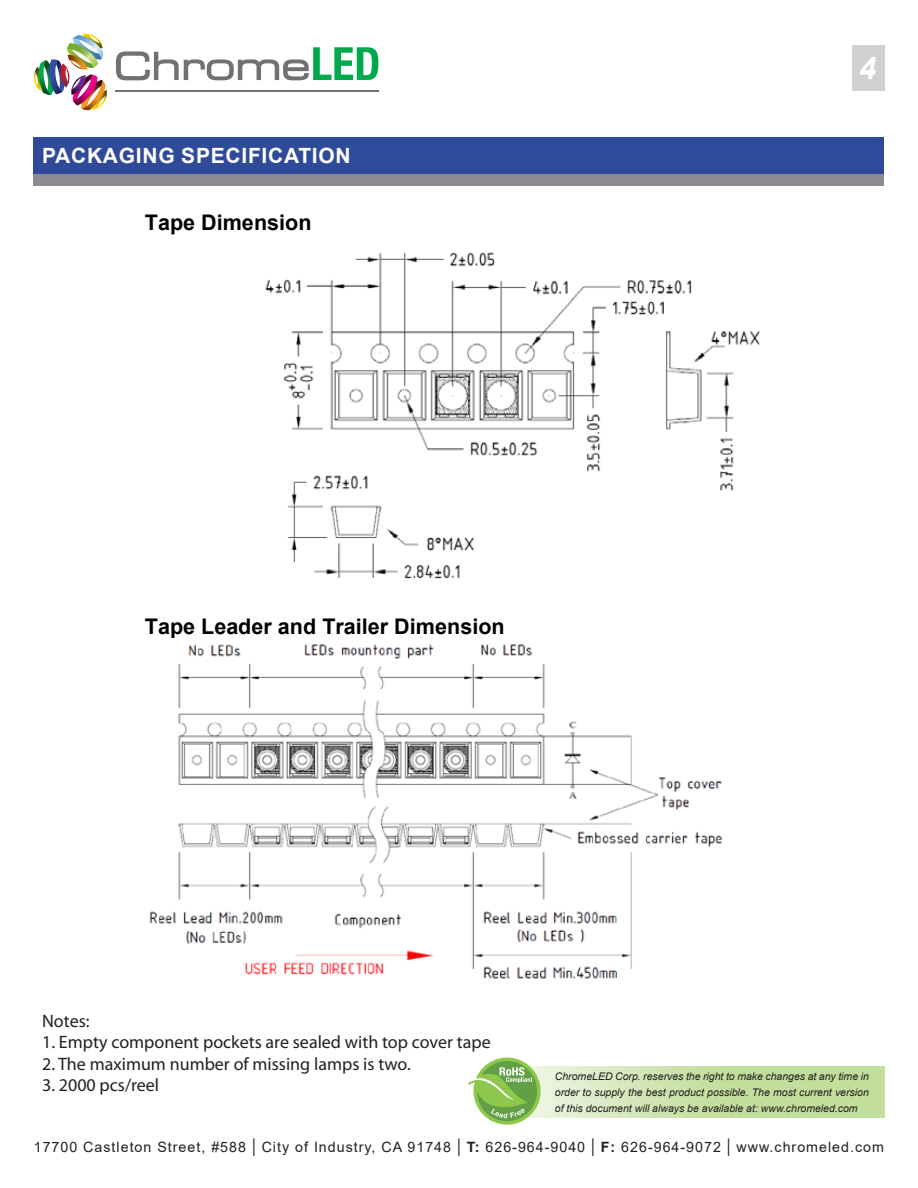
<style>
.page{position:relative;width:918px;height:1188px;background:#fff}
.page>*{position:absolute;margin:0;border:0;box-sizing:border-box;transform-origin:0 0}
.t1{font:italic 900 30px "Arial";color:#fff;scale:.8 1}
.t2{font:700 21.6px "Arial";color:#000}
.t3{font:700 21px "Arial";letter-spacing:.035em;color:#fff}
.t4{font:18px "Myriad Pro";color:#231f20}
.t5{font:14.25px "Arial";letter-spacing:.07em;color:#231f20}
.t6{font:12.15px "Times New Roman";color:#000}
.t7{font:italic 10.5px/15.8px "Arial";color:#231f20;text-align:justify}
.s1{font-size:18.6px}
.s2{font-weight:700}
</style>
<div class="page">
<img style="left:34px;top:34px;width:73px;height:76px">
<hr style="left:115px;top:90px;width:263px;height:2px;background:#717074">
<svg style="left:116px;top:47px;width:262px;height:33px"></svg>
<svg style="left:473px;top:1058px;width:68px;height:67px"></svg>
<div style="left:477px;top:1061px;width:60px;height:60px;background:#61a045;border-radius:50%"></div>
<svg style="left:469px;top:1067px;width:64px;height:51px"></svg>
<div style="left:852px;top:45px;width:32px;height:46px;background:#d0d0d3"></div>
<div style="left:34px;top:137px;width:850px;height:37px;background:#304a9a"></div>
<div style="left:34px;top:174px;width:850px;height:11px;background:#8a8c8f"></div>
<img style="left:265px;top:252px;width:495px;height:327px">
<img style="left:149px;top:644px;width:573px;height:335px">
<h3 class="t3" style="left:42px;top:141px;width:310px">PACKAGING SPECIFICATION</h3>
<h2 class="t2" style="left:145px;top:207px;width:168px">Tape Dimension</h2>
<h1 class="t1" style="left:859px;top:46px;width:31px">4</h1>
<h2 class="t2" style="left:145px;top:611px;width:361px">Tape Leader and Trailer Dimension</h2>
<h3 class="t4" style="left:42px;top:1009px;width:49px">Notes:</h3>
<h3 class="t4" style="left:42px;top:1031px;width:450px">1. Empty component pockets are sealed with top cover tape</h3>
<h3 class="t4" style="left:42px;top:1053px;width:370px">2. The maximum number of missing lamps is two.</h3>
<h3 class="t4" style="left:42px;top:1074px;width:119px">3. 2000 pcs/reel</h3>
<p class="t6" style="left:145px;top:1033px;width:58px">Version 2.0</p>
<p class="t6" style="left:220px;top:1033px;width:88px">Date: 03-12-2013</p>
<p class="t7" style="left:555px;top:1069px;width:316px">ChromeLED Corp. reserves the right to make changes at any time in order to supply the best product possible. The most current version of this document will always be available at: www.chromeled.com</p>
<h3 class="t5" style="left:34px;top:1137px;width:852px">17700 Castleton Street, #588 <span class="s1">|</span> City of Industry, CA 91748 <span class="s1">|</span> <span class="s2">T:</span> 626-964-9040 <span class="s1">|</span> <span class="s2">F:</span> 626-964-9072 <span class="s1">|</span> www.chromeled.com</h3>
</div>
